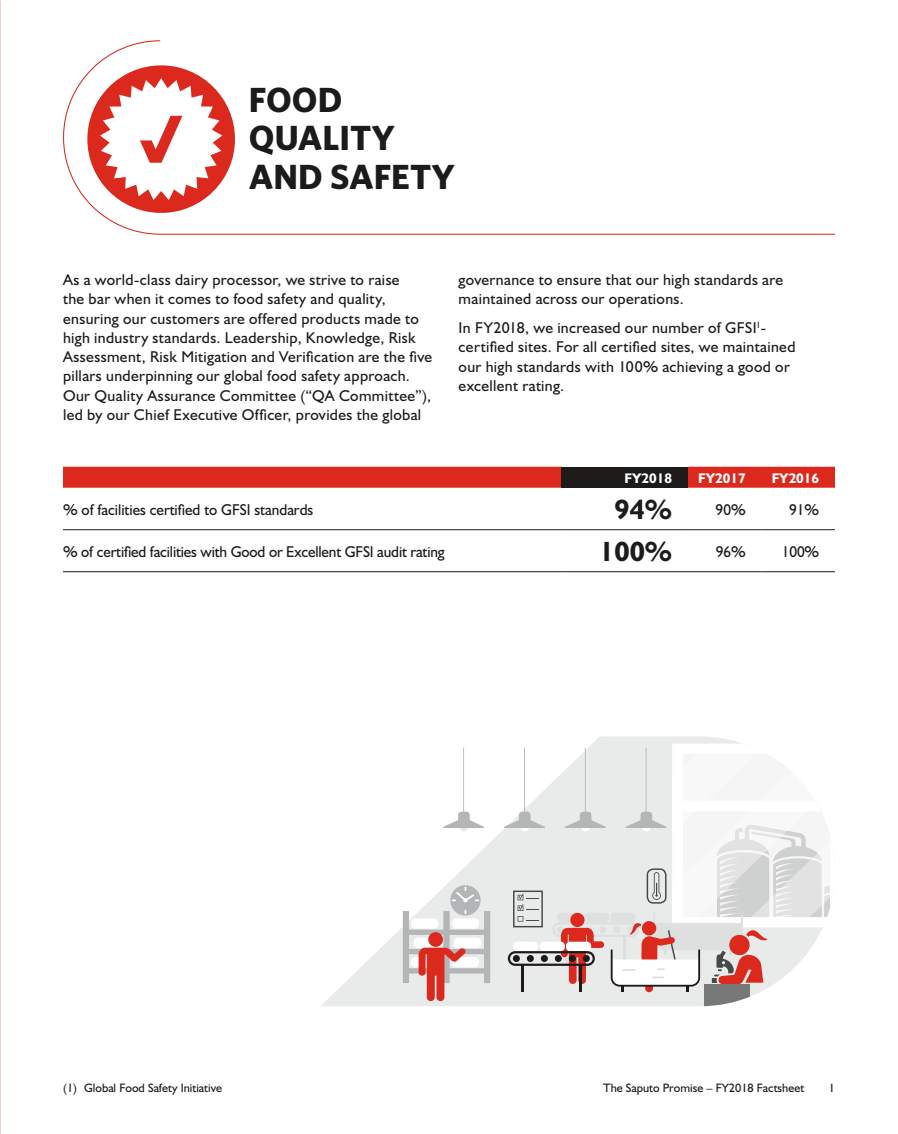
<style>
.page{position:relative;width:898px;height:1134px;background:#fff}
.page>*{position:absolute;margin:0;border:0;box-sizing:border-box;transform-origin:0 0}
.t1{font:700 35px/38.5px "Whitney";color:#1c1b1a}
.t2{font:700 28px "Humanist 521 BT";color:#1c1b1a}
.t3{font:15.75px/19.2px "Humanist 521 BT";letter-spacing:.02em;color:#1c1b1a}
.t4{font:15.75px "Humanist 521 BT";letter-spacing:-.01em;color:#1c1b1a}
.t5{font:15.75px "Humanist 521 BT";color:#1c1b1a}
.t6{font:700 14px "Humanist 521 BT";color:#fff}
.t7{font:12.25px "Humanist 521 BT";color:#1c1b1a}
</style>
<div class="page">
<div style="left:63px;top:467px;width:772px;height:21px;background:#db2a1d"></div>
<div style="left:562px;top:467px;width:126px;height:21px;background:#1c1b1a"></div>
<hr style="left:63px;top:529px;width:499px;height:1px;background:#1c1b1a">
<hr style="left:562px;top:529px;width:126px;height:1px;background:#1c1b1a">
<hr style="left:688px;top:529px;width:73px;height:1px;background:#1c1b1a">
<hr style="left:761px;top:529px;width:74px;height:1px;background:#1c1b1a">
<hr style="left:63px;top:571px;width:499px;height:1px;background:#1c1b1a">
<hr style="left:562px;top:571px;width:126px;height:1px;background:#1c1b1a">
<hr style="left:688px;top:571px;width:73px;height:1px;background:#1c1b1a">
<hr style="left:761px;top:571px;width:74px;height:1px;background:#1c1b1a">
<svg style="left:63px;top:40px;width:772px;height:195px"></svg>
<svg style="left:321px;top:737px;width:439px;height:269px"></svg>
<div style="left:450px;top:885px;width:30px;height:31px;background:#b4b5b7;border-radius:50%"></div>
<svg style="left:452px;top:887px;width:27px;height:16px"></svg>
<svg style="left:403px;top:910px;width:87px;height:91px"></svg>
<div style="left:428px;top:932px;width:15px;height:15px;background:#db2a1d;border-radius:50%"></div>
<div style="left:459px;top:822px;width:9px;height:9px;background:#e9eaea;border-radius:50%"></div>
<svg style="left:443px;top:748px;width:41px;height:80px"></svg>
<svg style="left:704px;top:992px;width:46px;height:14px"></svg>
<svg style="left:504px;top:744px;width:327px;height:248px"></svg>
<h1 class="t1" style="left:249px;top:79px;width:207px">FOOD<br>QUALITY<br>AND SAFETY</h1>
<p class="t3" style="left:63px;top:270px;width:371px">As a world-class dairy processor, we strive to raise<br>the bar when it comes to food safety and quality, ensuring our customers are offered products made to high industry standards. Leadership, Knowledge, Risk Assessment, Risk Mitigation and Verification are the five pillars underpinning our global food safety approach.<br>Our Quality Assurance Committee (“QA Committee”), led by our Chief Executive Officer, provides the global</p>
<p class="t3" style="left:459px;top:270px;width:326px">governance to ensure that our high standards are maintained across our operations.</p>
<p class="t3" style="left:459px;top:318px;width:338px">In FY2018, we increased our number of GFSI<sup>1</sup>- certified sites. For all certified sites, we maintained our high standards with 100% achieving a good or excellent rating.</p>
<p class="t6" style="left:624px;top:469px;width:49px">FY2018</p>
<p class="t6" style="left:698px;top:469px;width:49px">FY2017</p>
<p class="t6" style="left:771px;top:469px;width:49px">FY2016</p>
<p class="t5" style="left:63px;top:500px;width:252px">% of facilities certified to GFSI standards</p>
<h2 class="t2" style="left:614px;top:492px;width:59px">94%</h2>
<p class="t3" style="left:715px;top:499px;width:32px">90%</p>
<p class="t3" style="left:789px;top:499px;width:32px">91%</p>
<p class="t4" style="left:63px;top:542px;width:383px">% of certified facilities with Good or Excellent GFSI audit rating</p>
<h2 class="t2" style="left:599px;top:534px;width:74px">100%</h2>
<p class="t3" style="left:716px;top:541px;width:31px">96%</p>
<p class="t3" style="left:782px;top:541px;width:39px">100%</p>
<p class="t7" style="left:63px;top:1080px;width:160px">(1) Global Food Safety Initiative</p>
<p class="t7" style="left:603px;top:1080px;width:203px">The Saputo Promise – FY2018 Factsheet</p>
<p class="t7" style="left:829px;top:1080px;width:8px">1</p>
</div>
